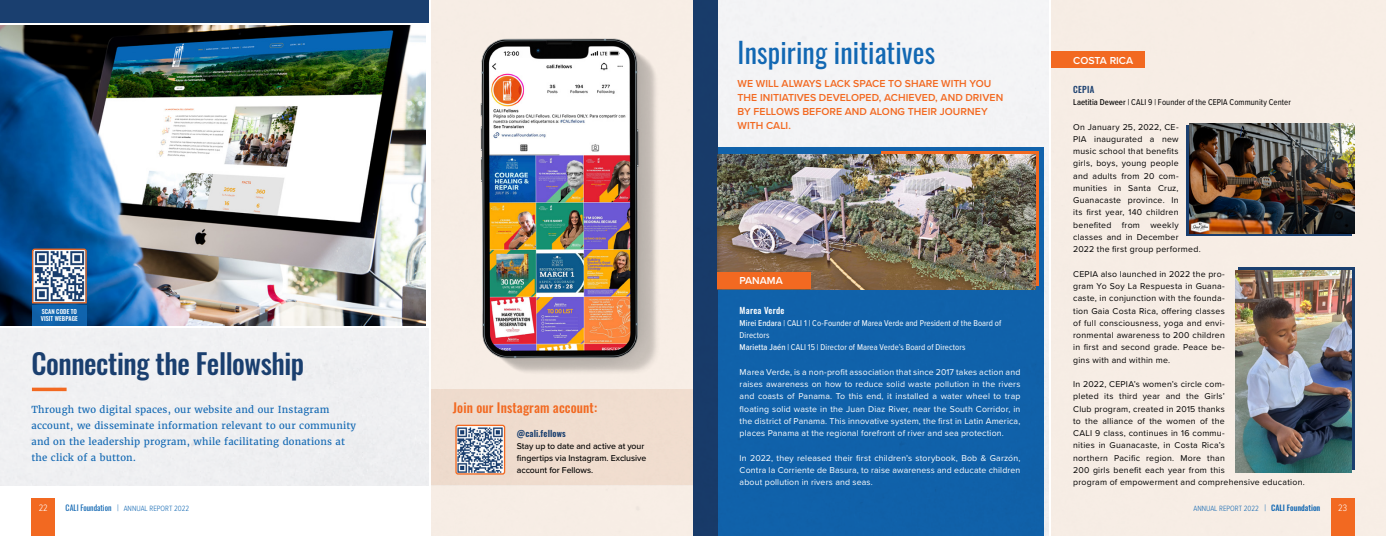
<style>
.page{position:relative;width:1386px;height:536px;background:#fff}
.page>*{position:absolute;margin:0;border:0;box-sizing:border-box;transform-origin:0 0}
.t1{font:500 28px "Oswald";letter-spacing:-.015em;color:#1a3f6f}
.t2{font:28px "Oswald";letter-spacing:.005em;color:#1268b3}
.t3{font:500 13.12px "Oswald";letter-spacing:.01em;color:#f26921}
.t4{font:600 10.5px/14px "Proxima Nova";letter-spacing:.005em;color:#f26921}
.t5{font:600 10.5px "Proxima Nova";color:#fff}
.t6{font:9.62px/15.8px "Merriweather";letter-spacing:.02em;color:#1268b3}
.t7{font:300 9.62px "Proxima Nova Cond";color:#fff}
.t8{font:8.75px/12.2px "Proxima Nova";letter-spacing:.025em;color:#000}
.t9{font:8.75px/12.2px "Proxima Nova";letter-spacing:.015em;color:#fff;text-align:justify}
.t10{font:8.75px/12.2px "Proxima Nova Cond";letter-spacing:.005em;color:#fff}
.t11{font:500 8.75px/12.2px "Proxima Nova";letter-spacing:-.005em;color:#000}
.t12{font:8.75px "Proxima Nova Cond";letter-spacing:.005em;color:#000}
.t13{font:600 8.75px "Oswald";letter-spacing:.015em;color:#1a3f6f}
.t14{font:500 8.75px "Oswald";letter-spacing:.025em;color:#fff}
.t15{font:500 8.75px "Oswald";letter-spacing:.035em;color:#1a3f6f}
.t16{font:300 7.88px "Proxima Nova Cond";color:#1268b3}
.t17{font:500 6.12px/7px "Oswald";letter-spacing:.01em;color:#fff}
.s1{font-weight:500}
.s2{font-family:"Oswald";font-weight:400}
.s3{font-family:"Proxima Nova Ex Cn";font-size:9.62px}
.s4{font-family:"Oswald";font-weight:500}
</style>
<div class="page">
<div style="left:1051px;top:0;width:335px;height:536px;background:#f7ede5"></div>
<div style="left:0;top:0;width:428px;height:23px;background:#1a3f6f"></div>
<img style="left:431px;top:0;width:618px;height:536px">
<div style="left:431px;top:389px;width:262px;height:96px;background:#efdcce"></div>
<div style="left:1238px;top:268px;width:116px;height:202px;background:#1a3f6f"></div>
<div style="left:1186px;top:126px;width:166px;height:110px;background:linear-gradient(to right,#1a3f6f,#1a3f6f)"></div>
<div style="left:881px;top:151px;width:157px;height:135px;background:#f26921"></div>
<div style="left:1051px;top:52px;width:94px;height:16px;background:#f26921"></div>
<img style="left:0;top:25px;width:426px;height:301px">
<img style="left:717px;top:154px;width:319px;height:135px">
<div style="left:717px;top:273px;width:93px;height:16px;background:#f26921"></div>
<img style="left:1189px;top:123px;width:165px;height:110px">
<img style="left:1235px;top:270px;width:117px;height:202px">
<img style="left:457px;top:426px;width:46px;height:46px">
<div style="left:455px;top:424px;width:50px;height:50px;border:1px solid #f26921;border-radius:2px"></div>
<svg style="left:32px;top:387px;width:35px;height:4px"></svg>
<div style="left:32px;top:305px;width:55px;height:21px;background:#1268b3"></div>
<svg style="left:31px;top:248px;width:56px;height:56px"></svg>
<img style="left:436px;top:14px;width:234px;height:369px">
<div style="left:1331px;top:498px;width:23px;height:38px;background:#f26921"></div>
<div style="left:32px;top:498px;width:23px;height:38px;background:#f26921"></div>
<p class="t17" style="left:41px;top:307px;width:38px">SCAN CODE TO<br>VISIT WEBPAGE</p>
<h1 class="t1" style="left:32px;top:338px;width:274px">Connecting the Fellowship</h1>
<p class="t6" style="left:32px;top:402px;width:326px">Through two digital spaces, our website and our Instagram account, we disseminate information relevant to our community and on the leadership program, while facilitating donations at the click of a button.</p>
<h2 class="t3" style="left:453px;top:395px;width:146px">Join our Instagram account:</h2>
<p class="t13" style="left:517px;top:425px;width:50px">@cali.fellows</p>
<p class="t11" style="left:517px;top:439px;width:131px">Stay up to date and active at your fingertips via Instagram. Exclusive account for Fellows.</p>
<h1 class="t2" style="left:738px;top:28px;width:199px">Inspiring initiatives</h1>
<p class="t4" style="left:738px;top:76px;width:267px">WE WILL ALWAYS LACK SPACE TO SHARE WITH YOU THE INITIATIVES DEVELOPED, ACHIEVED, AND DRIVEN BY FELLOWS BEFORE AND ALONG THEIR JOURNEY WITH CALI.</p>
<p class="t5" style="left:740px;top:273px;width:45px">PANAMA</p>
<p class="t14" style="left:740px;top:302px;width:46px">Marea Verde</p>
<p class="t10" style="left:740px;top:316px;width:263px"><span class="s1">Mirei Endara</span> | CALI 1 | Co-Founder of Marea Verde and President of the Board of<br>Directors<br><span class="s1">Marietta Jaén</span> | CALI 15 | Director of Marea Verde’s Board of Directors</p>
<p class="t9" style="left:740px;top:365px;width:282px">Marea Verde, is a non-profit association that since 2017 takes action and raises awareness on how to reduce solid waste pollution in the rivers and coasts of Panama. To this end, it installed a water wheel to trap floating solid waste in the Juan Diaz River, near the South Corridor, in the district of Panama. This innovative system, the first in Latin America, places Panama at the regional forefront of river and sea protection.</p>
<p class="t9" style="left:740px;top:451px;width:282px">In 2022, they released their first children’s storybook, Bob &amp; Garzón, Contra la Corriente de Basura, to raise awareness and educate children about pollution in rivers and seas.</p>
<p class="t5" style="left:1073px;top:53px;width:61px">COSTA RICA</p>
<p class="t15" style="left:1073px;top:81px;width:23px">CEPIA</p>
<p class="t12" style="left:1073px;top:96px;width:219px"><span class="s1">Laetitia Deweer</span> | CALI 9 | Founder of the CEPIA Community Center</p>
<p class="t8" style="left:1073px;top:120px;width:129px">On January 25, 2022, CE-<br>PIA inaugurated a new music school that benefits<br>girls, boys, young people<br>and adults from 20 com&shy;munities in Santa Cruz,<br>Guanacaste province. In<br>its first year, 140 children benefited from weekly classes and in December<br>2022 the first group performed.</p>
<p class="t8" style="left:1073px;top:267px;width:153px;text-align:justify">CEPIA also launched in 2022 the pro&shy;gram Yo Soy La Respuesta in Guana&shy;caste, in conjunction with the founda&shy;tion Gaia Costa Rica, offering classes of full consciousness, yoga and envi&shy;ronmental awareness to 200 children in first and second grade. Peace be&shy;gins with and within me.</p>
<p class="t8" style="left:1073px;top:377px;width:233px">In 2022, CEPIA’s women’s circle com-<br>pleted its third year and the Girls’<br>Club program, created in 2015 thanks<br>to the alliance of the women of the<br>CALI 9 class, continues in 16 commu-<br>nities in Guanacaste, in Costa Rica’s<br>northern Pacific region. More than<br>200 girls benefit each year from this<br>program of empowerment and comprehensive education.</p>
<p class="t7" style="left:39px;top:500px;width:11px">22</p>
<p class="t16" style="left:66px;top:502px;width:125px"><span class="s2">CALI Foundation</span> <span class="s3">|</span> ANNUAL REPORT 2022</p>
<p class="t16" style="left:1193px;top:502px;width:128px">ANNUAL REPORT 2022 <span class="s3">|</span> <span class="s4">CALI Foundation</span></p>
<p class="t7" style="left:1338px;top:500px;width:10px">23</p>
</div>
